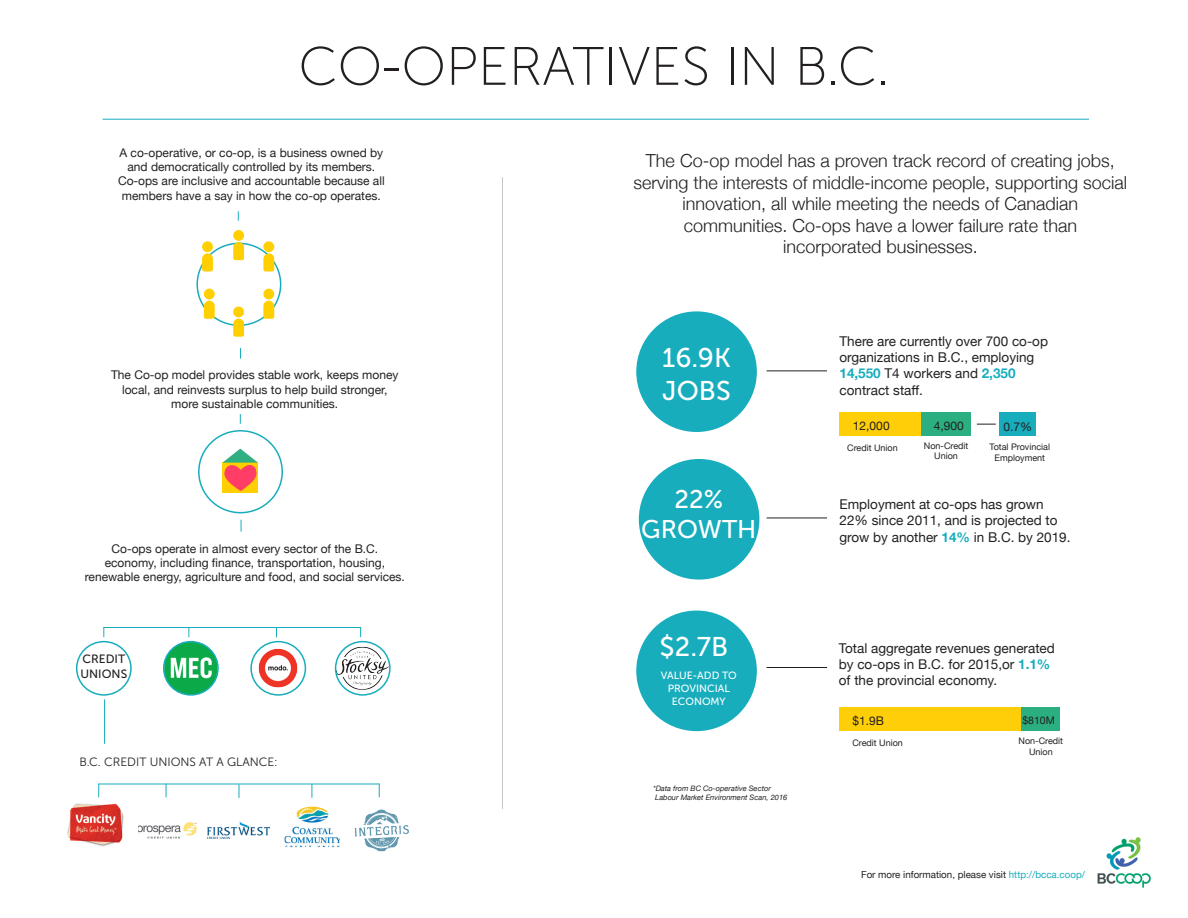
<style>
.page{position:relative;width:1188px;height:918px;background:#fff}
.page>*{position:absolute;margin:0;border:0;box-sizing:border-box;transform-origin:0 0}
.t1{font:54px "Museo Sans 100";color:#231f20}
.t2{font:27px "Museo Sans 500";color:#fff}
.t3{font:25.5px "Museo Sans 500";color:#fff}
.t4{font:300 18px/21.6px "Helvetica Neue";color:#231f20;text-align:center}
.t5{font:13.5px/16.2px "Helvetica Neue";color:#231f20}
.List_Paragraph{font:12px/14.4px "Helvetica Neue";color:#231f20;text-align:center}
.t6{font:12px "Museo Sans 300";color:#231f20}
.t7{font:12px/14.4px "Museo Sans 500";color:#231f20}
.t8{font:10.5px/12.6px "Museo Sans 500";color:#fff;text-align:center}
.t9{font:10.5px "Helvetica Neue";color:#231f20}
.t10{font:9.75px "Helvetica Neue";color:#231f20}
.t11{font:9px "Helvetica Neue";color:#231f20}
.t12{font:italic 7.5px "Helvetica Neue";color:#231f20}
.s1{font-weight:700;color:#17adbd}
.s2{color:#17adbd}
</style>
<div class="page">
<div style="left:639px;top:459px;width:120px;height:121px;background:#17adbd;border-radius:50%"></div>
<div style="left:999px;top:412px;width:37px;height:24px;background:#17adbd"></div>
<div style="left:921px;top:412px;width:50px;height:24px;background:#2baf81"></div>
<div style="left:840px;top:412px;width:81px;height:24px;background:#fece08"></div>
<div style="left:636px;top:311px;width:121px;height:121px;background:#17adbd;border-radius:50%"></div>
<hr style="left:767px;top:370px;width:60px;height:1px;background:#231f20">
<hr style="left:767px;top:518px;width:60px;height:1px;background:#231f20">
<hr style="left:767px;top:667px;width:60px;height:1px;background:#231f20">
<svg style="left:977px;top:424px;width:19px;height:1px"></svg>
<div style="left:839px;top:707px;width:182px;height:24px;background:#fece08"></div>
<div style="left:1021px;top:707px;width:39px;height:24px;background:#2baf81"></div>
<div style="left:198px;top:430px;width:85px;height:83px;border:2px solid #17adbd;border-radius:50%"></div>
<div style="left:223px;top:463px;width:35px;height:30px;background:#ffcf01"></div>
<svg style="left:223px;top:449px;width:35px;height:42px"></svg>
<div style="left:76px;top:641px;width:56px;height:55px;border:2px solid #17adbd;border-radius:50%"></div>
<img style="left:164px;top:642px;width:54px;height:53px">
<div style="left:163px;top:641px;width:56px;height:55px;border:2px solid #17adbd;border-radius:50%"></div>
<img style="left:253px;top:642px;width:52px;height:53px">
<div style="left:250px;top:641px;width:56px;height:55px;border:2px solid #17adbd;border-radius:50%"></div>
<img style="left:336px;top:647px;width:54px;height:43px">
<div style="left:335px;top:641px;width:56px;height:55px;border:2px solid #17adbd;border-radius:50%"></div>
<hr style="left:103px;top:119px;width:986px;height:1px;background:#17adbd">
<svg style="left:241px;top:520px;width:1px;height:12px"></svg>
<hr style="left:103px;top:627px;width:258px;height:1px;background:#17adbd">
<div style="left:636px;top:611px;width:121px;height:120px;background:#17adbd;border-radius:50%"></div>
<img style="left:67px;top:803px;width:57px;height:44px">
<img style="left:138px;top:822px;width:59px;height:16px">
<img style="left:354px;top:810px;width:55px;height:41px">
<img style="left:208px;top:821px;width:62px;height:17px">
<img style="left:285px;top:807px;width:55px;height:40px">
<div style="left:196px;top:243px;width:85px;height:83px;border:2px solid #17adbd;border-radius:50%"></div>
<svg style="left:233px;top:319px;width:11px;height:18px"></svg>
<div style="left:233px;top:307px;width:11px;height:10px;background:#ffcf01;border-radius:50%"></div>
<svg style="left:204px;top:301px;width:11px;height:18px"></svg>
<div style="left:204px;top:289px;width:11px;height:10px;background:#ffcf01;border-radius:50%"></div>
<svg style="left:233px;top:242px;width:11px;height:18px"></svg>
<div style="left:233px;top:230px;width:11px;height:11px;background:#ffcf01;border-radius:50%"></div>
<svg style="left:202px;top:253px;width:11px;height:19px"></svg>
<div style="left:202px;top:241px;width:11px;height:11px;background:#ffcf01;border-radius:50%"></div>
<svg style="left:263px;top:253px;width:11px;height:19px"></svg>
<div style="left:263px;top:241px;width:11px;height:11px;background:#ffcf01;border-radius:50%"></div>
<svg style="left:263px;top:301px;width:11px;height:18px"></svg>
<div style="left:263px;top:289px;width:11px;height:10px;background:#ffcf01;border-radius:50%"></div>
<hr style="left:104px;top:699px;width:1px;height:45px;background:#17adbd">
<svg style="left:98px;top:785px;width:1px;height:12px"></svg>
<hr style="left:98px;top:784px;width:282px;height:1px;background:#17adbd">
<svg style="left:166px;top:784px;width:1px;height:13px"></svg>
<svg style="left:239px;top:784px;width:1px;height:14px"></svg>
<svg style="left:312px;top:784px;width:1px;height:14px"></svg>
<svg style="left:379px;top:784px;width:1px;height:13px"></svg>
<img style="left:1097px;top:837px;width:54px;height:51px">
<hr style="left:502px;top:177px;width:1px;height:632px;background:#231f20">
<p class="t1" style="left:298px;top:38px;width:593px">CO-OPERATIVES IN B.C.</p>
<p class="List_Paragraph" style="left:119px;top:146px;width:265px">A co-operative, or co-op, is a business owned by</p>
<p class="List_Paragraph" style="left:127px;top:160px;width:249px">and democratically controlled by its members.</p>
<p class="List_Paragraph" style="left:118px;top:175px;width:268px">Co-ops are inclusive and accountable because all members have a say in how the co-op operates.</p>
<p class="List_Paragraph" style="left:111px;top:368px;width:289px">The Co-op model provides stable work, keeps money</p>
<p class="List_Paragraph" style="left:122px;top:383px;width:267px">local, and reinvests surplus to help build stronger,</p>
<p class="List_Paragraph" style="left:171px;top:397px;width:168px">more sustainable communities.</p>
<p class="List_Paragraph" style="left:112px;top:542px;width:268px">Co-ops operate in almost every sector of the B.C.</p>
<p class="List_Paragraph" style="left:105px;top:556px;width:282px">economy, including finance, transportation, housing,</p>
<p class="List_Paragraph" style="left:85px;top:571px;width:322px">renewable energy, agriculture and food, and social services.</p>
<p class="t7" style="left:80px;top:652px;width:48px">CREDIT<br>UNIONS</p>
<p class="t6" style="left:79px;top:755px;width:200px">B.C. CREDIT UNIONS AT A GLANCE:</p>
<p class="t4" style="left:634px;top:148px;width:495px">The Co-op model has a proven track record of creating jobs, serving the interests of middle-income people, supporting social innovation, all while meeting the needs of Canadian</p>
<p class="t4" style="left:684px;top:213px;width:395px">communities. Co-ops have a lower failure rate than</p>
<p class="t4" style="left:783px;top:235px;width:196px">incorporated businesses.</p>
<p class="t2" style="left:662px;top:343px;width:70px">16.9K</p>
<p class="t2" style="left:662px;top:375px;width:70px">JOBS</p>
<p class="t3" style="left:675px;top:485px;width:50px">22%</p>
<p class="t3" style="left:641px;top:516px;width:117px">GROWTH</p>
<p class="t2" style="left:660px;top:632px;width:70px">$2.7B</p>
<p class="t8" style="left:661px;top:670px;width:78px">VALUE-ADD TO</p>
<p class="t8" style="left:668px;top:682px;width:64px">PROVINCIAL<br>ECONOMY</p>
<p class="t12" style="left:653px;top:783px;width:119px">*Data from BC Co-operative Sector</p>
<p class="t12" style="left:655px;top:792px;width:134px">Labour Market Environment Scan, 2016</p>
<p class="t5" style="left:840px;top:334px;width:210px">There are currently over 700 co-op</p>
<p class="t5" style="left:840px;top:350px;width:196px">organizations in B.C., employing</p>
<p class="t5" style="left:840px;top:366px;width:178px"><span class="s1">14,550</span> T4 workers and <span class="s1">2,350</span></p>
<p class="t5" style="left:840px;top:382px;width:85px">contract staff.</p>
<p class="List_Paragraph" style="left:853px;top:419px;width:38px">12,000</p>
<p class="List_Paragraph" style="left:934px;top:419px;width:32px">4,900</p>
<p class="List_Paragraph" style="left:1004px;top:421px;width:30px">0.7%</p>
<p class="t11" style="left:847px;top:441px;width:52px">Credit Union</p>
<p class="t11" style="left:924px;top:439px;width:46px">Non-Credit</p>
<p class="t11" style="left:934px;top:450px;width:25px">Union</p>
<p class="t11" style="left:990px;top:440px;width:62px">Total Provincial</p>
<p class="t11" style="left:995px;top:451px;width:52px">Employment</p>
<p class="t5" style="left:840px;top:497px;width:206px">Employment at co-ops has grown</p>
<p class="t5" style="left:840px;top:513px;width:233px">22% since 2011, and is projected to grow by another <span class="s1">14%</span> in B.C. by 2019.</p>
<p class="t5" style="left:839px;top:641px;width:218px">Total aggregate revenues generated</p>
<p class="t5" style="left:839px;top:657px;width:213px">by co-ops in B.C. for 2015,or <span class="s1">1.1%</span></p>
<p class="t5" style="left:839px;top:673px;width:160px">of the provincial economy.</p>
<p class="List_Paragraph" style="left:852px;top:714px;width:33px">$1.9B</p>
<p class="t9" style="left:1022px;top:713px;width:34px">$810M</p>
<p class="t11" style="left:852px;top:737px;width:52px">Credit Union</p>
<p class="t11" style="left:1019px;top:735px;width:46px">Non-Credit</p>
<p class="t11" style="left:1029px;top:746px;width:25px">Union</p>
<p class="t10" style="left:861px;top:868px;width:225px">For more information, please visit <span class="s2">http://bcca.coop/</span></p>
</div>
